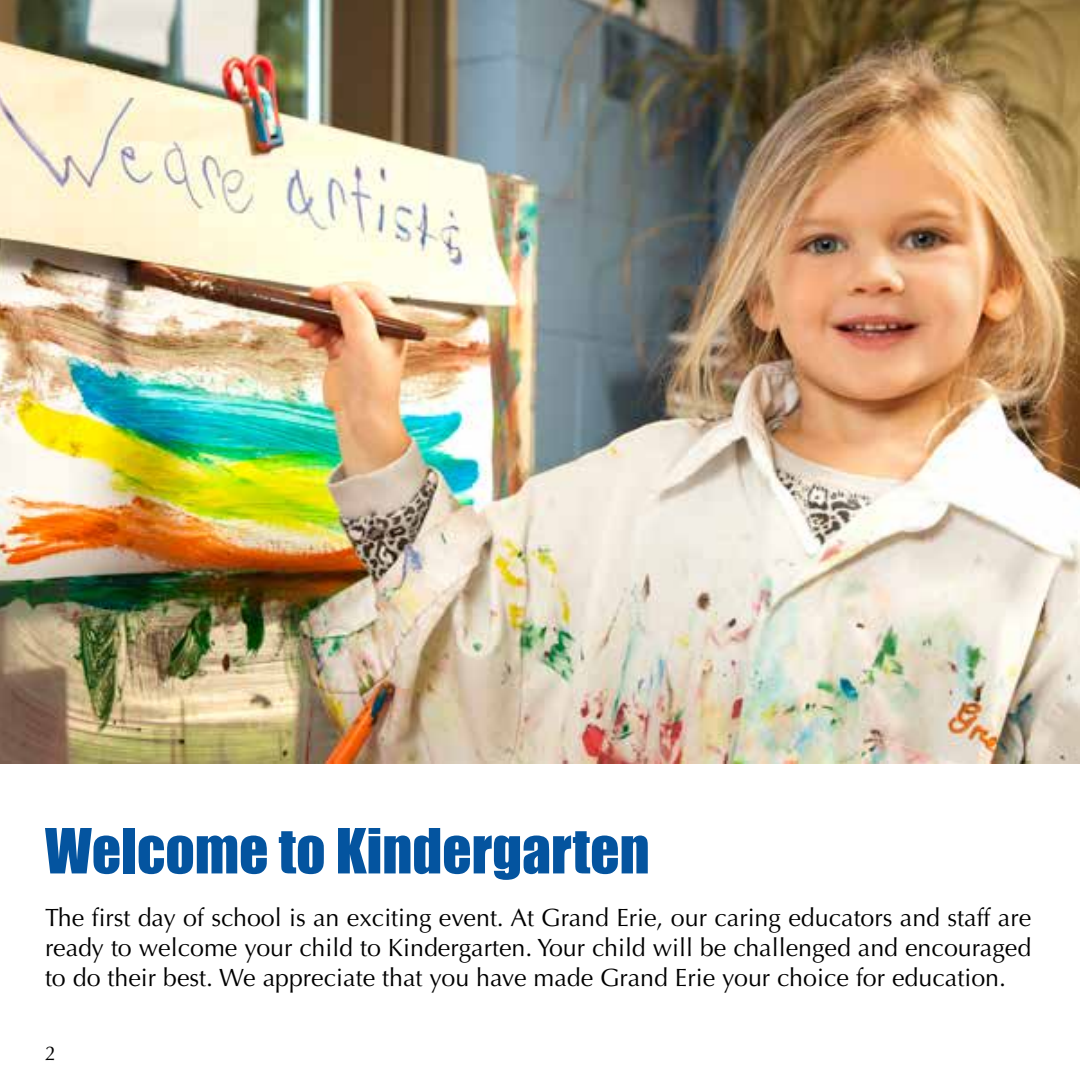
<style>
.page{position:relative;width:1080px;height:1080px;background:#fff}
.page>*{position:absolute;margin:0;border:0;box-sizing:border-box;transform-origin:0 0}
.t1{font:57.5px "Impact";color:#04549f}
.t2{font:25px/30px "Optima LT Std";color:#000;text-align:justify}
.t3{font:20px "Optima LT Std";color:#000}
</style>
<div class="page">
<img style="left:0;top:0;width:1080px;height:763px">
<h1 class="t1" style="left:45px;top:806px;width:606px">Welcome to Kindergarten</h1>
<p class="t2" style="left:45px;top:903px;width:988px">The first day of school is an exciting event. At Grand Erie, our caring educators and staff are ready to welcome your child to Kindergarten. Your child will be challenged and encouraged to do their best. We appreciate that you have made Grand Erie your choice for education.</p>
<p class="t3" style="left:45px;top:1041px;width:13px">2</p>
</div>
